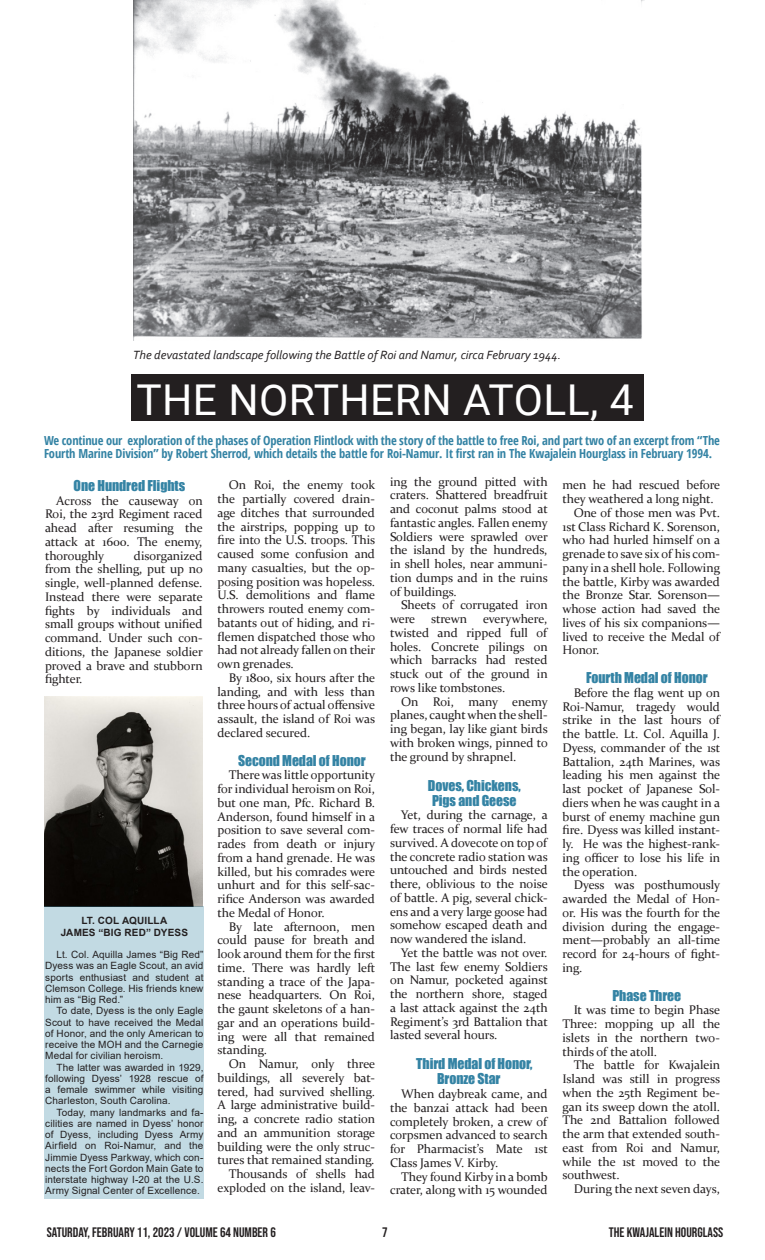
<style>
.page{position:relative;width:765px;height:1260px;background:#fff}
.page>*{position:absolute;margin:0;border:0;box-sizing:border-box;transform-origin:0 0}
.t1{font:42.5px "Roboto";letter-spacing:.01em;color:#fff}
.Body_Text{font:13.75px/15px "Impact";letter-spacing:-.005em;color:#3483a4}
.t2{font:13.75px "Bebas Neue";color:#231f20}
.Body_Text-2{font:12.5px/13.8px "Constantia";letter-spacing:-.005em;color:#231f20;text-align:justify}
.t3{font:700 condensed 12.5px/13.8px "Open Sans";letter-spacing:-.01em;color:#3483a4}
.t4{font:italic 12.5px "Corbel";color:#231f20}
.Body_Text-3{font:10px/11.2px "Arial";letter-spacing:.01em;color:#231f20;text-align:justify}
.t5{font:700 10px "Arial";letter-spacing:.02em;color:#231f20}
</style>
<div class="page">
<img style="left:133px;top:0;width:511px;height:341px">
<img style="left:44px;top:696px;width:159px;height:210px">
<div style="left:44px;top:906px;width:160px;height:293px;background:#c2dae3"></div>
<div style="left:132px;top:375px;width:512px;height:46px;background:#231f20"></div>
<p class="t4" style="left:133px;top:347px;width:429px">The devastated landscape following the Battle of Roi and Namur, circa February 1944.</p>
<p class="t1" style="left:136px;top:370px;width:499px">THE NORTHERN ATOLL, 4</p>
<p class="t3" style="left:44px;top:433px;width:677px">We continue our exploration of the phases of Operation Flintlock with the story of the battle to free Roi, and part two of an excerpt from “The<br>Fourth Marine Division” by Robert Sherrod, which details the battle for Roi-Namur. It first ran in The Kwajalein Hourglass in February 1994.</p>
<p class="Body_Text" style="left:74px;top:478px;width:113px">One Hundred Flights</p>
<p class="Body_Text-2" style="left:45px;top:493px;width:159px;text-indent:11px">Across the causeway on Roi, the 23rd Regiment raced ahead after resuming the attack at 1600. The enemy, thoroughly</p>
<p class="Body_Text-2" style="left:45px;top:548px;width:159px;text-indent:89px">disorganized from the shelling, put up no single, well-planned defense.<br>Instead there were separate fights by individuals and small groups without unified command. Under such con&shy;ditions, the Japanese soldier proved a brave and stubborn fighter.</p>
<p class="t5" style="left:81px;top:914px;width:88px">LT. COL AQUILLA</p>
<p class="t5" style="left:61px;top:925px;width:129px">JAMES “BIG RED” DYESS</p>
<p class="Body_Text-3" style="left:45px;top:949px;width:160px;text-indent:11px">Lt. Col. Aquilla James “Big Red” Dyess was an Eagle Scout, an avid sports enthusiast and student at Clemson College. His friends knew him as “Big Red.”</p>
<p class="Body_Text-3" style="left:45px;top:1005px;width:160px;text-indent:11px">To date, Dyess is the only Eagle Scout to have received the Medal of Honor, and the only American to receive the MOH and the Carnegie Medal for civilian heroism.</p>
<p class="Body_Text-3" style="left:45px;top:1061px;width:160px;text-indent:11px">The latter was awarded in 1929, following Dyess’ 1928 rescue of a female swimmer while visiting Charleston, South Carolina.</p>
<p class="Body_Text-3" style="left:45px;top:1106px;width:160px;text-indent:11px">Today, many landmarks and fa&shy;cilities are named in Dyess’ honor of Dyess, including Dyess Army Airfield on Roi-Namur, and the Jimmie Dyess Parkway, which con&shy;nects the Fort Gordon Main Gate to interstate highway I-20 at the U.S.<br>Army Signal Center of Excellence.</p>
<p class="Body_Text-2" style="left:218px;top:478px;width:159px;text-indent:11px">On Roi, the enemy took the partially covered drain&shy;age ditches that surrounded the airstrips, popping up to fire into the U.S. troops. This caused some confusion and many casualties, but the op&shy;posing position was hopeless.<br>U.S. demolitions and flame throwers routed enemy com&shy;batants out of hiding, and ri&shy;flemen dispatched those who had not already fallen on their own grenades.</p>
<p class="Body_Text-2" style="left:218px;top:670px;width:159px;text-indent:11px">By 1800, six hours after the landing, and with less than three hours of actual offensive assault, the island of Roi was declared secured.</p>
<p class="Body_Text" style="left:238px;top:752px;width:129px">Second Medal of Honor</p>
<p class="Body_Text-2" style="left:218px;top:768px;width:159px;text-indent:11px">There was little opportunity for individual heroism on Roi, but one man, Pfc. Richard B.<br>Anderson, found himself in a position to save several com&shy;rades from death or injury from a hand grenade. He was killed, but his comrades were unhurt and for this self-sac&shy;rifice Anderson was awarded the Medal of Honor.</p>
<p class="Body_Text-2" style="left:218px;top:919px;width:159px;text-indent:11px">By late afternoon, men could pause for breath and look around them for the first time. There was hardly left standing a trace of the Japa&shy;nese headquarters. On Roi, the gaunt skeletons of a han&shy;gar and an operations build&shy;ing were all that remained standing.</p>
<p class="Body_Text-2" style="left:218px;top:1056px;width:159px;text-indent:11px">On Namur, only three buildings, all severely bat&shy;tered, had survived shelling.<br>A large administrative build&shy;ing, a concrete radio station and an ammunition storage building were the only struc&shy;tures that remained standing.</p>
<p class="Body_Text-2" style="left:218px;top:1166px;width:159px;text-align:right">Thousands of shells had exploded on the island, leav-</p>
<p class="Body_Text-2" style="left:390px;top:474px;width:159px">ing the ground pitted with craters. Shattered breadfruit and coconut palms stood at fantastic angles. Fallen enemy Soldiers were sprawled over the island by the hundreds, in shell holes, near ammuni&shy;tion dumps and in the ruins of buildings.</p>
<p class="Body_Text-2" style="left:390px;top:598px;width:159px;text-indent:11px">Sheets of corrugated iron were</p>
<p class="Body_Text-2" style="left:390px;top:611px;width:159px;text-indent:93px">everywhere, twisted and ripped full of holes. Concrete pilings on which barracks had rested stuck out of the ground in rows like tombstones.</p>
<p class="Body_Text-2" style="left:390px;top:694px;width:159px;text-indent:11px">On Roi, many enemy planes, caught when the shell&shy;ing began, lay like giant birds with broken wings, pinned to the ground by shrapnel.</p>
<p class="Body_Text" style="left:428px;top:777px;width:94px">Doves, Chickens,</p>
<p class="Body_Text" style="left:432px;top:792px;width:86px">Pigs and Geese</p>
<p class="Body_Text-2" style="left:390px;top:808px;width:159px;text-indent:11px">Yet, during the carnage, a few traces of normal life had survived. A dovecote on top of the concrete radio station was untouched and birds nested there, oblivious to the noise of battle. A pig, several chick&shy;ens and a very large goose had somehow escaped death and now wandered the island.</p>
<p class="Body_Text-2" style="left:390px;top:945px;width:159px;text-indent:11px">Yet the battle was not over.<br>The last few enemy Soldiers on Namur, pocketed against the northern shore, staged a last attack against the 24th Regiment’s 3rd Battalion that lasted several hours.</p>
<p class="Body_Text" style="left:437px;top:1056px;width:97px;text-indent:-21px">Third Medal of Honor,<br>Bronze Star</p>
<p class="Body_Text-2" style="left:390px;top:1086px;width:159px;text-indent:11px">When daybreak came, and the banzai attack had been completely broken, a crew of corpsmen advanced to search for Pharmacist’s Mate 1st Class James V. Kirby.</p>
<p class="Body_Text-2" style="left:390px;top:1169px;width:159px;text-align:right">They found Kirby in a bomb crater, along with 15 wounded</p>
<p class="Body_Text-2" style="left:431px;top:611px;width:38px">strewn</p>
<p class="Body_Text-2" style="left:562px;top:478px;width:159px">men he had rescued before they weathered a long night.</p>
<p class="Body_Text-2" style="left:562px;top:505px;width:159px;text-indent:11px">One of those men was Pvt.<br>1st Class Richard K. Sorenson, who had hurled himself on a grenade to save six of his com&shy;pany in a shell hole. Following the battle, Kirby was awarded the Bronze Star. Sorenson— whose action had saved the lives of his six companions— lived to receive the Medal of Honor.</p>
<p class="Body_Text" style="left:586px;top:670px;width:123px">Fourth Medal of Honor</p>
<p class="Body_Text-2" style="left:562px;top:685px;width:159px;text-indent:11px">Before the flag went up on Roi-Namur, tragedy would strike in the last hours of the battle. Lt. Col. Aquilla J.<br>Dyess, commander of the 1st Battalion, 24th Marines, was leading his men against the last pocket of Japanese Sol&shy;diers when he was caught in a burst of enemy machine gun fire. Dyess was killed instant&shy;ly. He was the highest-rank&shy;ing officer to lose his life in the operation.</p>
<p class="Body_Text-2" style="left:562px;top:878px;width:159px;text-indent:11px">Dyess was posthumously awarded the Medal of Hon&shy;or. His was the fourth for the division during the engage&shy;ment—probably an all-time record for 24-hours of fight&shy;ing.</p>
<p class="Body_Text" style="left:612px;top:987px;width:70px">Phase Three</p>
<p class="Body_Text-2" style="left:563px;top:1003px;width:159px;text-indent:11px">It was time to begin Phase Three: mopping up all the islets in the northern two&shy;thirds of the atoll.</p>
<p class="Body_Text-2" style="left:563px;top:1058px;width:159px;text-indent:11px">The battle for Kwajalein Island was still in progress when the 25th Regiment be&shy;gan its sweep down the atoll.<br>The 2nd Battalion followed the arm that extended south&shy;east from Roi and Namur, while the 1st moved to the southwest.</p>
<p class="Body_Text-2" style="left:574px;top:1181px;width:148px">During the next seven days,</p>
<p class="t2" style="left:47px;top:1225px;width:231px">SATURDAY, FEBRUARY 11, 2023 / VOLUME 64 NUMBER 6</p>
<p class="t2" style="left:382px;top:1224px;width:7px">7</p>
<p class="t2" style="left:609px;top:1225px;width:116px">THE KWAJALEIN HOURGLASS</p>
</div>
